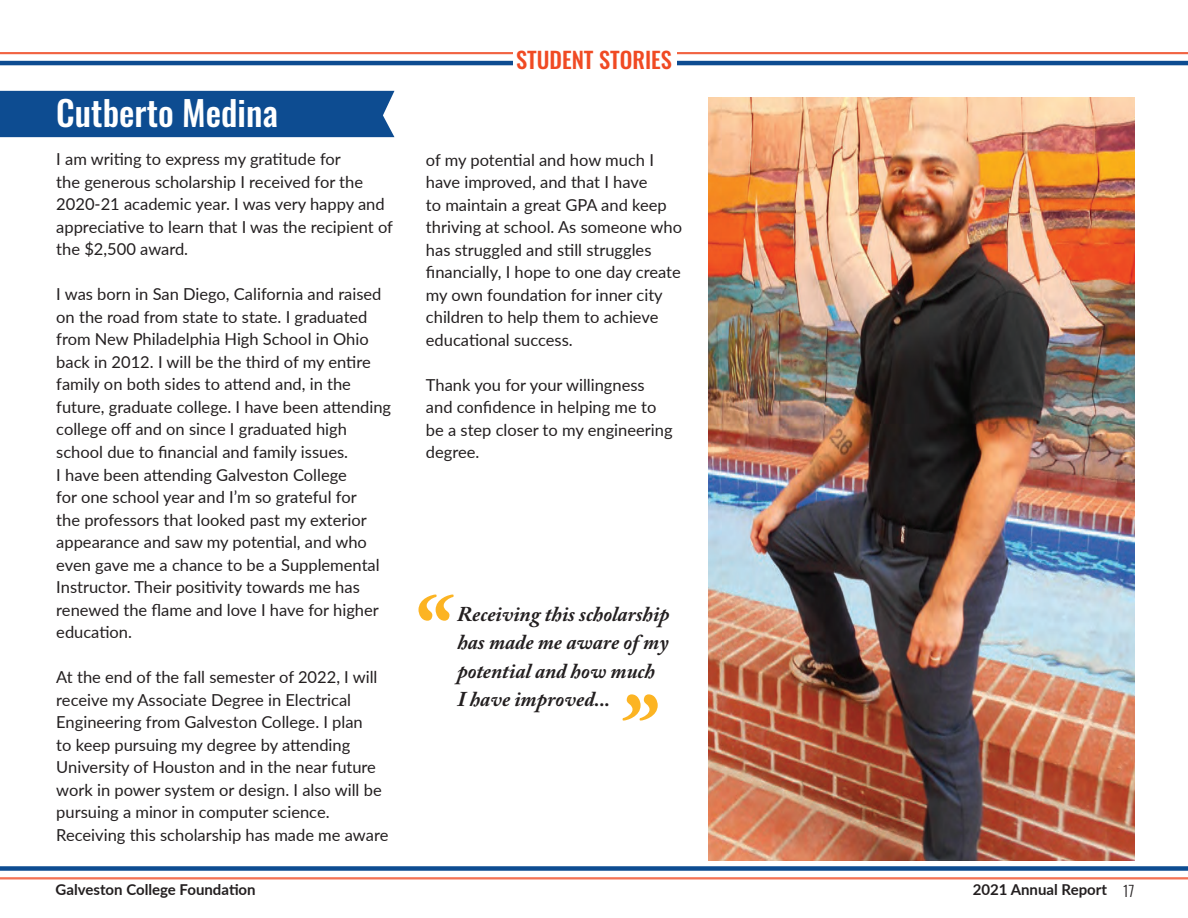
<style>
.page{position:relative;width:1188px;height:918px;background:#fff}
.page>*{position:absolute;margin:0;border:0;box-sizing:border-box;transform-origin:0 0}
.t1{font:500 34.5px "Oswald";color:#fff}
.t2{font:500 22.5px "Oswald";color:#f04a23}
.t3{font:italic 700 21px/28.5px "Adobe Caslon Pro";color:#231f20}
.t4{font:16.5px/22.5px "Lato";color:#231f20}
.t5{font:700 15px "Lato";color:#231f20}
.s1{font-family:"Oswald";font-weight:300}
</style>
<div class="page">
<hr style="left:0;top:878px;width:1188px;height:1px;background:#f04a23">
<hr style="left:0;top:879px;width:1188px;height:1px;background:#f04a23">
<div style="left:0;top:866px;width:1188px;height:5px;background:#0d4c91"></div>
<hr style="left:0;top:53px;width:1188px;height:1px;background:#f04a23">
<hr style="left:0;top:52px;width:1188px;height:1px;background:#f04a23">
<hr style="left:0;top:61px;width:1188px;height:4px;background:#0d4c91">
<div style="left:513px;top:47px;width:163px;height:27px;background:#fff"></div>
<svg style="left:418px;top:594px;width:36px;height:27px"></svg>
<svg style="left:622px;top:694px;width:36px;height:27px"></svg>
<div style="left:0;top:91px;width:394px;height:46px;background:#0d4c91"></div>
<img style="left:708px;top:98px;width:427px;height:762px">
<h1 class="t1" style="left:56px;top:95px;width:223px">Cutberto Medina</h1>
<p class="t4" style="left:56px;top:148px;width:338px">I am writing to express my gratitude for<br>the generous scholarship I received for the 2020-21 academic year. I was very happy and appreciative to learn that I was the recipient of the $2,500 award.</p>
<p class="t4" style="left:56px;top:283px;width:336px">I was born in San Diego, California and raised on the road from state to state. I graduated from New Philadelphia High School in Ohio back in 2012. I will be the third of my entire family on both sides to attend and, in the future, graduate college. I have been attending college off and on since I graduated high school due to financial and family issues.<br>I have been attending Galveston College<br>for one school year and I’m so grateful for<br>the professors that looked past my exterior appearance and saw my potential, and who even gave me a chance to be a Supplemental Instructor. Their positivity towards me has renewed the flame and love I have for higher education.</p>
<p class="t4" style="left:56px;top:665px;width:334px">At the end of the fall semester of 2022, I will receive my Associate Degree in Electrical Engineering from Galveston College. I plan<br>to keep pursuing my degree by attending University of Houston and in the near future work in power system or design. I also will be pursuing a minor in computer science.<br>Receiving this scholarship has made me aware</p>
<h2 class="t2" style="left:516px;top:48px;width:157px">STUDENT STORIES</h2>
<p class="t4" style="left:426px;top:148px;width:258px">of my potential and how much I have improved, and that I have<br>to maintain a great GPA and keep thriving at school. As someone who has struggled and still struggles financially, I hope to one day create my own foundation for inner city children to help them to achieve educational success.</p>
<p class="t4" style="left:426px;top:373px;width:248px">Thank you for your willingness and confidence in helping me to be a step closer to my engineering degree.</p>
<p class="t3" style="left:457px;top:599px;width:214px">Receiving this scholarship has made me aware of my potential and how much<br>I have improved...</p>
<p class="t5" style="left:56px;top:879px;width:202px">Galveston College Foundation</p>
<p class="t5" style="left:973px;top:879px;width:163px">2021 Annual Report <span class="s1">17</span></p>
</div>
